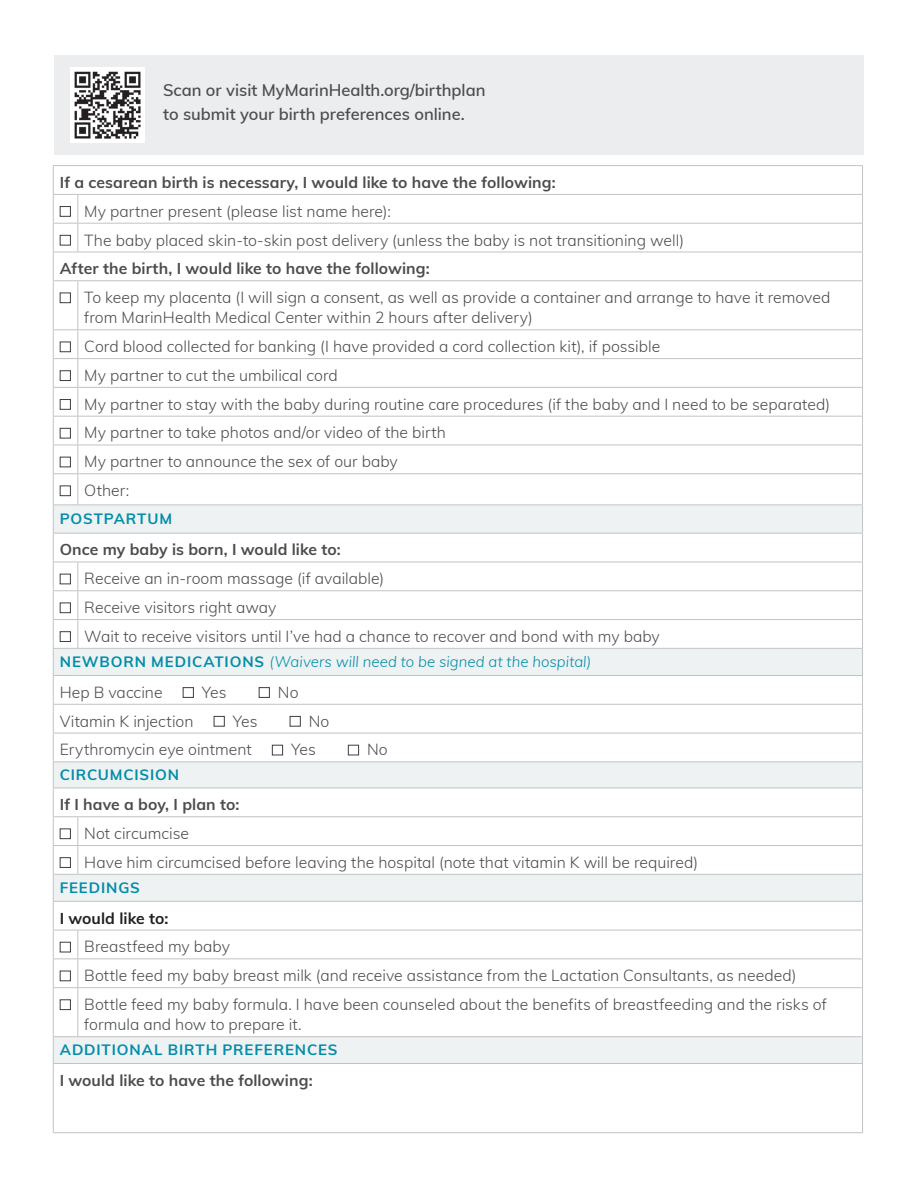
<style>
.page{position:relative;width:918px;height:1188px;background:#fff}
.page>*{position:absolute;margin:0;border:0;box-sizing:border-box;transform-origin:0 0}
.t1{font:600 16.5px/24px "Muli";color:#4b4c4d}
.t2{font:300 15.75px/28.8px "Muli";color:#4b4c4d}
.t3{font:700 15.75px "Muli";letter-spacing:.005em;color:#4b4c4d}
.t4{font:700 15.75px "Muli";letter-spacing:.005em;color:#231f20}
.t5{font:italic 300 15px "Muli";letter-spacing:.005em;color:#008da9}
.t6{font:700 15px "Muli";letter-spacing:.055em;color:#008da9}
.s1{font-weight:700;font-style:normal}
</style>
<div class="page">
<div style="left:54px;top:55px;width:810px;height:99px;background:#ebedef"></div>
<img style="left:70px;top:67px;width:75px;height:75px">
<svg style="left:59px;top:505px;width:803px;height:558px"></svg>
<hr style="left:78px;top:165px;width:785px;height:1px;background:#c2c3c6">
<hr style="left:78px;top:194px;width:785px;height:1px;background:#c2c3c6">
<hr style="left:78px;top:223px;width:785px;height:1px;background:#c2c3c6">
<hr style="left:78px;top:252px;width:785px;height:1px;background:#c2c3c6">
<svg style="left:862px;top:166px;width:1px;height:114px"></svg>
<svg style="left:53px;top:165px;width:25px;height:116px"></svg>
<hr style="left:53px;top:281px;width:1px;height:48px;background:#c2c3c6">
<hr style="left:78px;top:280px;width:785px;height:1px;background:#c2c3c6">
<hr style="left:77px;top:281px;width:1px;height:48px;background:#c2c3c6">
<hr style="left:862px;top:281px;width:1px;height:48px;background:#c2c3c6">
<hr style="left:78px;top:329px;width:785px;height:1px;background:#c2c3c6">
<hr style="left:78px;top:358px;width:785px;height:1px;background:#c2c3c6">
<hr style="left:78px;top:387px;width:785px;height:1px;background:#c2c3c6">
<hr style="left:78px;top:416px;width:785px;height:1px;background:#c2c3c6">
<hr style="left:78px;top:445px;width:785px;height:1px;background:#c2c3c6">
<svg style="left:862px;top:330px;width:1px;height:143px"></svg>
<svg style="left:53px;top:329px;width:25px;height:145px"></svg>
<hr style="left:53px;top:474px;width:1px;height:30px;background:#c2c3c6">
<hr style="left:78px;top:473px;width:785px;height:1px;background:#c2c3c6">
<hr style="left:77px;top:474px;width:1px;height:30px;background:#c2c3c6">
<hr style="left:862px;top:474px;width:1px;height:30px;background:#c2c3c6">
<hr style="left:78px;top:504px;width:785px;height:1px;background:#c2c3c6">
<hr style="left:78px;top:533px;width:785px;height:1px;background:#c2c3c6">
<hr style="left:78px;top:562px;width:785px;height:1px;background:#c2c3c6">
<hr style="left:78px;top:590px;width:785px;height:1px;background:#c2c3c6">
<hr style="left:78px;top:619px;width:785px;height:1px;background:#c2c3c6">
<hr style="left:78px;top:648px;width:785px;height:1px;background:#c2c3c6">
<hr style="left:78px;top:675px;width:785px;height:1px;background:#c2c3c6">
<hr style="left:78px;top:704px;width:785px;height:1px;background:#c2c3c6">
<hr style="left:78px;top:733px;width:785px;height:1px;background:#c2c3c6">
<hr style="left:78px;top:761px;width:785px;height:1px;background:#c2c3c6">
<hr style="left:78px;top:788px;width:785px;height:1px;background:#c2c3c6">
<hr style="left:78px;top:816px;width:785px;height:1px;background:#c2c3c6">
<hr style="left:78px;top:845px;width:785px;height:1px;background:#c2c3c6">
<hr style="left:78px;top:874px;width:785px;height:1px;background:#c2c3c6">
<hr style="left:78px;top:901px;width:785px;height:1px;background:#c2c3c6">
<hr style="left:78px;top:930px;width:785px;height:1px;background:#c2c3c6">
<hr style="left:78px;top:958px;width:785px;height:1px;background:#c2c3c6">
<svg style="left:862px;top:505px;width:1px;height:482px"></svg>
<svg style="left:53px;top:504px;width:25px;height:484px"></svg>
<hr style="left:53px;top:988px;width:1px;height:48px;background:#c2c3c6">
<hr style="left:78px;top:987px;width:785px;height:1px;background:#c2c3c6">
<hr style="left:77px;top:988px;width:1px;height:48px;background:#c2c3c6">
<hr style="left:862px;top:988px;width:1px;height:48px;background:#c2c3c6">
<hr style="left:78px;top:1036px;width:785px;height:1px;background:#c2c3c6">
<svg style="left:862px;top:1037px;width:1px;height:26px"></svg>
<svg style="left:53px;top:1036px;width:25px;height:28px"></svg>
<hr style="left:53px;top:1064px;width:1px;height:68px;background:#c2c3c6">
<hr style="left:78px;top:1063px;width:785px;height:1px;background:#c2c3c6">
<hr style="left:862px;top:1064px;width:1px;height:68px;background:#c2c3c6">
<svg style="left:53px;top:1132px;width:25px;height:1px"></svg>
<hr style="left:78px;top:1132px;width:785px;height:1px;background:#c2c3c6">
<div style="left:60px;top:206px;width:11px;height:11px;border:1px solid #3e3e3f"></div>
<div style="left:60px;top:235px;width:11px;height:11px;border:1px solid #3e3e3f"></div>
<div style="left:60px;top:293px;width:11px;height:10px;border:1px solid #3e3e3f"></div>
<div style="left:60px;top:342px;width:11px;height:10px;border:1px solid #3e3e3f"></div>
<div style="left:60px;top:370px;width:11px;height:11px;border:1px solid #3e3e3f"></div>
<div style="left:60px;top:399px;width:11px;height:11px;border:1px solid #3e3e3f"></div>
<div style="left:60px;top:428px;width:11px;height:10px;border:1px solid #3e3e3f"></div>
<div style="left:60px;top:457px;width:11px;height:10px;border:1px solid #3e3e3f"></div>
<div style="left:60px;top:486px;width:11px;height:10px;border:1px solid #3e3e3f"></div>
<div style="left:60px;top:574px;width:11px;height:10px;border:1px solid #3e3e3f"></div>
<div style="left:60px;top:603px;width:11px;height:10px;border:1px solid #3e3e3f"></div>
<div style="left:60px;top:631px;width:11px;height:11px;border:1px solid #3e3e3f"></div>
<div style="left:183px;top:687px;width:11px;height:11px;border:1px solid #3e3e3f"></div>
<div style="left:259px;top:687px;width:11px;height:11px;border:1px solid #3e3e3f"></div>
<div style="left:214px;top:716px;width:11px;height:11px;border:1px solid #3e3e3f"></div>
<div style="left:290px;top:716px;width:11px;height:11px;border:1px solid #3e3e3f"></div>
<div style="left:272px;top:745px;width:11px;height:10px;border:1px solid #3e3e3f"></div>
<div style="left:348px;top:745px;width:11px;height:10px;border:1px solid #3e3e3f"></div>
<div style="left:60px;top:829px;width:11px;height:10px;border:1px solid #3e3e3f"></div>
<div style="left:60px;top:857px;width:11px;height:11px;border:1px solid #3e3e3f"></div>
<div style="left:60px;top:942px;width:11px;height:10px;border:1px solid #3e3e3f"></div>
<div style="left:60px;top:971px;width:11px;height:10px;border:1px solid #3e3e3f"></div>
<div style="left:60px;top:999px;width:11px;height:11px;border:1px solid #3e3e3f"></div>
<p class="t1" style="left:163px;top:78px;width:324px">Scan or visit MyMarinHealth.org/birthplan to submit your birth preferences online.</p>
<p class="t3" style="left:60px;top:171px;width:498px">If a cesarean birth is necessary, I would like to have the following:</p>
<p class="t2" style="left:84px;top:196px;width:601px">My partner present (please list name here):<br>The baby placed skin-to-skin post delivery (unless the baby is not transitioning well)</p>
<p class="t3" style="left:60px;top:257px;width:372px">After the birth, I would like to have the following:</p>
<p class="t2" style="left:84px;top:287px;width:748px;line-height:20.2px">To keep my placenta (I will sign a consent, as well as provide a container and arrange to have it removed from MarinHealth Medical Center within 2 hours after delivery)</p>
<p class="t2" style="left:84px;top:331px;width:747px">Cord blood collected for banking (I have provided a cord collection kit), if possible<br>My partner to cut the umbilical cord<br>My partner to stay with the baby during routine care procedures (if the baby and I need to be separated)<br>My partner to take photos and/or video of the birth<br>My partner to announce the sex of our baby<br>Other:</p>
<p class="t6" style="left:60px;top:508px;width:114px">POSTPARTUM</p>
<p class="t3" style="left:60px;top:538px;width:283px">Once my baby is born, I would like to:</p>
<p class="t2" style="left:84px;top:563px;width:577px">Receive an in-room massage (if available)<br>Receive visitors right away<br>Wait to receive visitors until I’ve had a chance to recover and bond with my baby</p>
<p class="t5" style="left:60px;top:651px;width:533px"><span class="s1">NEWBORN MEDICATIONS</span> (Waivers will need to be signed at the hospital)</p>
<p class="t2" style="left:60px;top:677px;width:104px">Hep B vaccine</p>
<p class="t2" style="left:202px;top:677px;width:26px">Yes</p>
<p class="t2" style="left:278px;top:677px;width:22px">No</p>
<p class="t2" style="left:60px;top:706px;width:135px">Vitamin K injection</p>
<p class="t2" style="left:233px;top:706px;width:26px">Yes</p>
<p class="t2" style="left:309px;top:706px;width:22px">No</p>
<p class="t2" style="left:60px;top:735px;width:194px">Erythromycin eye ointment</p>
<p class="t2" style="left:291px;top:735px;width:26px">Yes</p>
<p class="t2" style="left:367px;top:735px;width:22px">No</p>
<p class="t6" style="left:60px;top:764px;width:121px">CIRCUMCISION</p>
<p class="t3" style="left:60px;top:793px;width:181px">If I have a boy, I plan to:</p>
<p class="t2" style="left:84px;top:818px;width:615px">Not circumcise<br>Have him circumcised before leaving the hospital (note that vitamin K will be required)</p>
<p class="t6" style="left:60px;top:877px;width:82px">FEEDINGS</p>
<p class="t4" style="left:60px;top:906px;width:110px">I would like to:</p>
<p class="t2" style="left:84px;top:932px;width:744px">Breastfeed my baby<br>Bottle feed my baby breast milk (and receive assistance from the Lactation Consultants, as needed)<br>Bottle feed my baby formula. I have been counseled about the benefits of breastfeeding and the risks of</p>
<p class="t2" style="left:84px;top:1009px;width:219px">formula and how to prepare it.</p>
<p class="t6" style="left:60px;top:1039px;width:279px">ADDITIONAL BIRTH PREFERENCES</p>
<p class="t3" style="left:60px;top:1069px;width:255px">I would like to have the following:</p>
</div>
